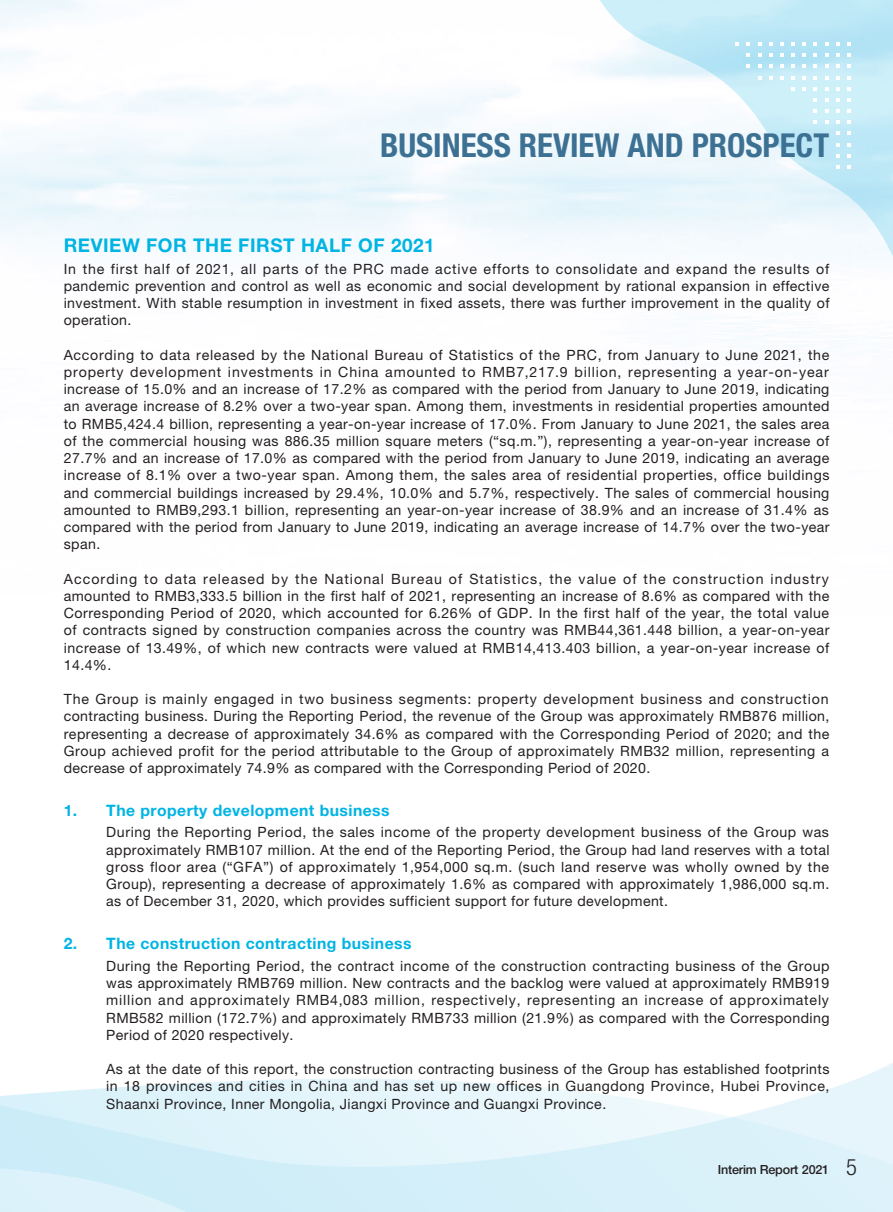
<style>
.page{position:relative;width:893px;height:1212px;background:#fff}
.page>*{position:absolute;margin:0;border:0;box-sizing:border-box;transform-origin:0 0}
.t1{font:700 condensed 33px "Helvetica Neue LT Std";color:#3d7193}
._01_Heading_1{font:700 18.9px "Helvetica Neue LT Std";letter-spacing:.03em;color:#00b4e3}
._02_Heading_2{font:700 15.75px "Helvetica Neue LT Std";letter-spacing:.03em;color:#00b4e3}
._00_Body_text{font:14.1px/17.2px "Helvetica Neue LT Std";letter-spacing:.03em;color:#231f20;text-align:justify}
.t2{font:500 12.6px "Helvetica Neue LT Std";letter-spacing:-.02em;color:#231f20}
.s1{font-weight:300;font-stretch:condensed;font-size:22.5px}
</style>
<div class="page">
<svg style="left:592px;top:0;width:301px;height:286px"></svg>
<svg style="left:213px;top:1063px;width:680px;height:149px;fill:#e2f4fb"></svg>
<svg style="left:0;top:1082px;width:213px;height:130px;background:#d6f0f9"></svg>
<h1 class="t1" style="left:380px;top:126px;width:451px">BUSINESS REVIEW AND PROSPECT</h1>
<p class="_01_Heading_1" style="left:64px;top:234px;width:372px">REVIEW FOR THE FIRST HALF OF 2021</p>
<p class="_00_Body_text" style="left:64px;top:260px;width:767px">In the first half of 2021, all parts of the PRC made active efforts to consolidate and expand the results of pandemic prevention and control as well as economic and social development by rational expansion in effective investment. With stable resumption in investment in fixed assets, there was further improvement in the quality of operation.</p>
<p class="_00_Body_text" style="left:64px;top:346px;width:767px">According to data released by the National Bureau of Statistics of the PRC, from January to June 2021, the property development investments in China amounted to RMB7,217.9 billion, representing a year-on-year increase of 15.0% and an increase of 17.2% as compared with the period from January to June 2019, indicating an average increase of 8.2% over a two-year span. Among them, investments in residential properties amounted to RMB5,424.4 billion, representing a year-on-year increase of 17.0%. From January to June 2021, the sales area of the commercial housing was 886.35 million square meters (“sq.m.”), representing a year-on-year increase of 27.7% and an increase of 17.0% as compared with the period from January to June 2019, indicating an average increase of 8.1% over a two-year span. Among them, the sales area of residential properties, office buildings and commercial buildings increased by 29.4%, 10.0% and 5.7%, respectively. The sales of commercial housing amounted to RMB9,293.1 billion, representing an year-on-year increase of 38.9% and an increase of 31.4% as compared with the period from January to June 2019, indicating an average increase of 14.7% over the two-year span.</p>
<p class="_00_Body_text" style="left:64px;top:570px;width:767px">According to data released by the National Bureau of Statistics, the value of the construction industry amounted to RMB3,333.5 billion in the first half of 2021, representing an increase of 8.6% as compared with the Corresponding Period of 2020, which accounted for 6.26% of GDP. In the first half of the year, the total value of contracts signed by construction companies across the country was RMB44,361.448 billion, a year-on-year increase of 13.49%, of which new contracts were valued at RMB14,413.403 billion, a year-on-year increase of 14.4%.</p>
<p class="_00_Body_text" style="left:64px;top:690px;width:767px">The Group is mainly engaged in two business segments: property development business and construction contracting business. During the Reporting Period, the revenue of the Group was approximately RMB876 million, representing a decrease of approximately 34.6% as compared with the Corresponding Period of 2020; and the Group achieved profit for the period attributable to the Group of approximately RMB32 million, representing a decrease of approximately 74.9% as compared with the Corresponding Period of 2020.</p>
<p class="_02_Heading_2" style="left:64px;top:800px;width:327px">1. The property development business</p>
<p class="_00_Body_text" style="left:106px;top:824px;width:725px">During the Reporting Period, the sales income of the property development business of the Group was approximately RMB107 million. At the end of the Reporting Period, the Group had land reserves with a total gross floor area (“GFA”) of approximately 1,954,000 sq.m. (such land reserve was wholly owned by the Group), representing a decrease of approximately 1.6% as compared with approximately 1,986,000 sq.m. as of December 31, 2020, which provides sufficient support for future development.</p>
<p class="_02_Heading_2" style="left:64px;top:934px;width:349px">2. The construction contracting business</p>
<p class="_00_Body_text" style="left:106px;top:957px;width:725px">During the Reporting Period, the contract income of the construction contracting business of the Group was approximately RMB769 million. New contracts and the backlog were valued at approximately RMB919 million and approximately RMB4,083 million, respectively, representing an increase of approximately RMB582 million (172.7%) and approximately RMB733 million (21.9%) as compared with the Corresponding Period of 2020 respectively.</p>
<p class="_00_Body_text" style="left:106px;top:1060px;width:725px;line-height:17.7px">As at the date of this report, the construction contracting business of the Group has established footprints in 18 provinces and cities in China and has set up new offices in Guangdong Province, Hubei Province, Shaanxi Province, Inner Mongolia, Jiangxi Province and Guangxi Province.</p>
<p class="t2" style="left:718px;top:1162px;width:141px">Interim Report 2021 <span class="s1">5</span></p>
</div>
